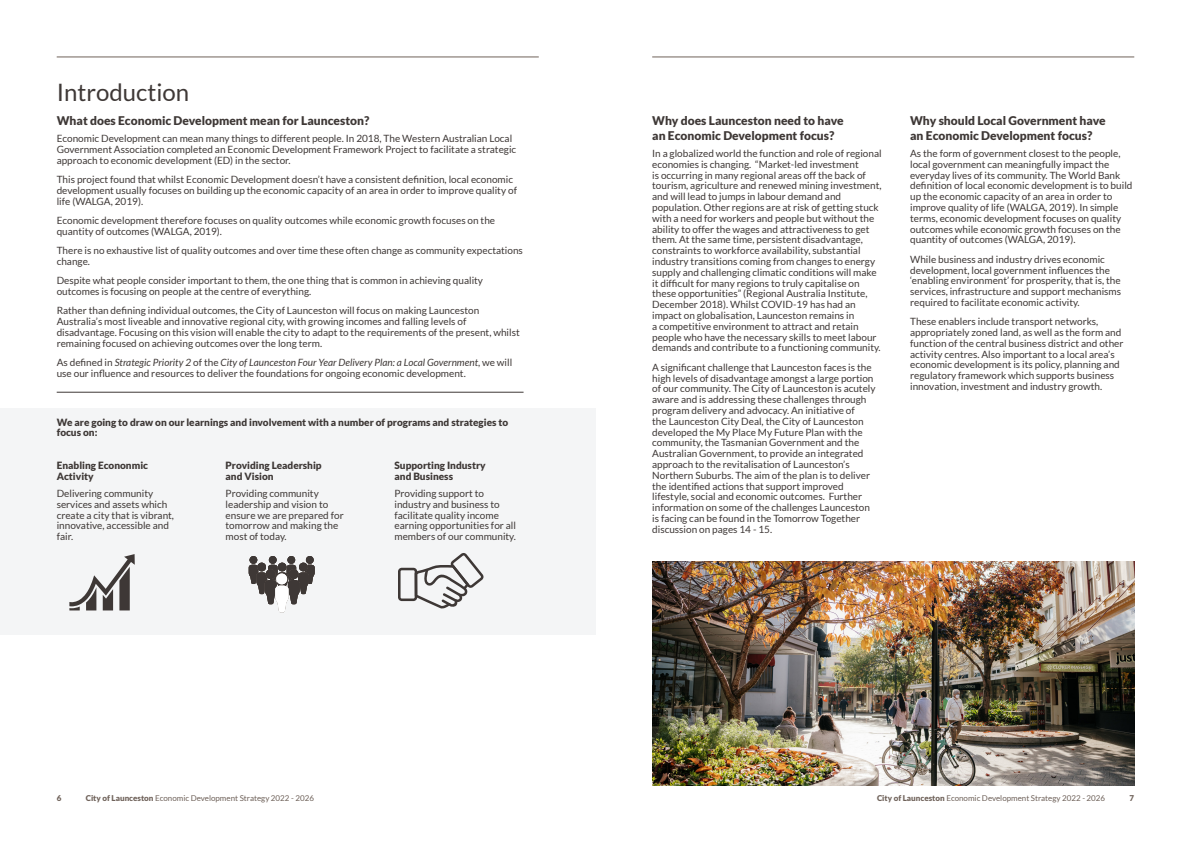
<style>
.page{position:relative;width:1191px;height:842px;background:#fff}
.page>*{position:absolute;margin:0;border:0;box-sizing:border-box;transform-origin:0 0}
.TITLE_1__TOC{font:24px "Lato";color:#3e3836}
.HEAD_2{font:900 12px/15px "Lato";color:#3e3836}
.BODY{font:10px/10.8px "Lato";color:#3e3836}
.SUB_3{font:900 10px/10.8px "Lato";color:#3e3836}
.t1{font:8px "Lato";color:#6f625a}
.t2{font:900 8px "Lato";color:#6f625a}
.s1{font-style:italic}
.s2{font-weight:900}
</style>
<div class="page">
<div style="left:0;top:408px;width:595px;height:227px;background:#f4f5f6"></div>
<hr style="left:57px;top:57px;width:482px;height:1px;background:#6f625a">
<hr style="left:652px;top:57px;width:482px;height:1px;background:#6f625a">
<hr style="left:57px;top:392px;width:466px;height:1px;background:#3e3836">
<img style="left:652px;top:561px;width:482px;height:224px">
<svg style="left:69px;top:554px;width:66px;height:56px"></svg>
<svg style="left:249px;top:556px;width:66px;height:56px"></svg>
<div style="left:276px;top:573px;width:11px;height:11px;background:#fff;border-radius:50%"></div>
<svg style="left:398px;top:553px;width:85px;height:55px"></svg>
<p class="TITLE_1__TOC" style="left:57px;top:79px;width:134px">Introduction</p>
<p class="HEAD_2" style="left:57px;top:113px;width:314px">What does Economic Development mean for Launceston?</p>
<p class="BODY" style="left:57px;top:133px;width:461px">Economic Development can mean many things to different people. In 2018, The Western Australian Local<br>Government Association completed an Economic Development Framework Project to facilitate a strategic approach to economic development (ED) in the sector.</p>
<p class="BODY" style="left:57px;top:174px;width:462px">This project found that whilst Economic Development doesn’t have a consistent definition, local economic development usually focuses on building up the economic capacity of an area in order to improve quality of life (WALGA, 2019).</p>
<p class="BODY" style="left:57px;top:215px;width:440px">Economic development therefore focuses on quality outcomes while economic growth focuses on the quantity of outcomes (WALGA, 2019).</p>
<p class="BODY" style="left:57px;top:245px;width:468px">There is no exhaustive list of quality outcomes and over time these often change as community expectations change.</p>
<p class="BODY" style="left:57px;top:275px;width:428px">Despite what people consider important to them, the one thing that is common in achieving quality outcomes is focusing on people at the centre of everything.</p>
<p class="BODY" style="left:57px;top:305px;width:464px">Rather than defining individual outcomes, the City of Launceston will focus on making Launceston Australia’s most liveable and innovative regional city, with growing incomes and falling levels of disadvantage. Focusing on this vision will enable the city to adapt to the requirements of the present, whilst remaining focused on achieving outcomes over the long term.</p>
<p class="BODY" style="left:57px;top:357px;width:457px">As defined in <span class="s1">Strategic Priority 2</span> of the <span class="s1">City of Launceston Four Year Delivery Plan: a Local Government</span>, we will use our influence and resources to deliver the foundations for ongoing economic development.</p>
<p class="SUB_3" style="left:57px;top:416px;width:453px">We are going to draw on our learnings and involvement with a number of programs and strategies to focus on:</p>
<p class="SUB_3" style="left:57px;top:460px;width:93px">Enabling Econonmic<br>Activity</p>
<p class="BODY" style="left:57px;top:488px;width:119px">Delivering community services and assets which create a city that is vibrant, innovative, accessible and fair.</p>
<p class="SUB_3" style="left:226px;top:460px;width:98px">Providing Leadership and Vision</p>
<p class="BODY" style="left:226px;top:488px;width:120px">Providing community leadership and vision to ensure we are prepared for tomorrow and making the most of today.</p>
<p class="SUB_3" style="left:394px;top:460px;width:93px">Supporting Industry and Business</p>
<p class="BODY" style="left:394px;top:488px;width:123px">Providing support to industry and business to facilitate quality income earning opportunities for all members of our community.</p>
<p class="HEAD_2" style="left:652px;top:113px;width:193px">Why does Launceston need to have an Economic Development focus?</p>
<p class="BODY" style="left:652px;top:148px;width:231px">In a globalized world the function and role of regional economies is changing. “Market-led investment<br>is occurring in many regional areas off the back of tourism, agriculture and renewed mining investment, and will lead to jumps in labour demand and population. Other regions are at risk of getting stuck with a need for workers and people but without the ability to offer the wages and attractiveness to get them. At the same time, persistent disadvantage, constraints to workforce availability, substantial industry transitions coming from changes to energy supply and challenging climatic conditions will make it difficult for many regions to truly capitalise on these opportunities” (Regional Australia Institute, December 2018). Whilst COVID-19 has had an impact on globalisation, Launceston remains in<br>a competitive environment to attract and retain people who have the necessary skills to meet labour demands and contribute to a functioning community.</p>
<p class="BODY" style="left:652px;top:362px;width:225px">A significant challenge that Launceston faces is the high levels of disadvantage amongst a large portion of our community. The City of Launceston is acutely aware and is addressing these challenges through program delivery and advocacy. An initiative of<br>the Launceston City Deal, the City of Launceston developed the My Place My Future Plan with the community, the Tasmanian Government and the Australian Government, to provide an integrated approach to the revitalisation of Launceston’s Northern Suburbs. The aim of the plan is to deliver the identified actions that support improved lifestyle, social and economic outcomes. Further information on some of the challenges Launceston is facing can be found in the Tomorrow Together discussion on pages 14 - 15.</p>
<p class="HEAD_2" style="left:910px;top:113px;width:197px">Why should Local Government have an Economic Development focus?</p>
<p class="BODY" style="left:910px;top:148px;width:224px">As the form of government closest to the people, local government can meaningfully impact the everyday lives of its community. The World Bank definition of local economic development is to build up the economic capacity of an area in order to improve quality of life (WALGA, 2019). In simple terms, economic development focuses on quality outcomes while economic growth focuses on the quantity of outcomes (WALGA, 2019).</p>
<p class="BODY" style="left:910px;top:254px;width:212px">While business and industry drives economic development, local government influences the ‘enabling environment’ for prosperity, that is, the services, infrastructure and support mechanisms required to facilitate economic activity.</p>
<p class="BODY" style="left:910px;top:316px;width:215px">These enablers include transport networks, appropriately zoned land, as well as the form and function of the central business district and other activity centres. Also important to a local area’s economic development is its policy, planning and regulatory framework which supports business innovation, investment and industry growth.</p>
<p class="t2" style="left:57px;top:793px;width:6px">6</p>
<p class="t1" style="left:86px;top:793px;width:230px"><span class="s2">City of Launceston</span> Economic Development Strategy 2022 - 2026</p>
<p class="t1" style="left:877px;top:793px;width:230px"><span class="s2">City of Launceston</span> Economic Development Strategy 2022 - 2026</p>
<p class="t2" style="left:1129px;top:793px;width:6px">7</p>
</div>
